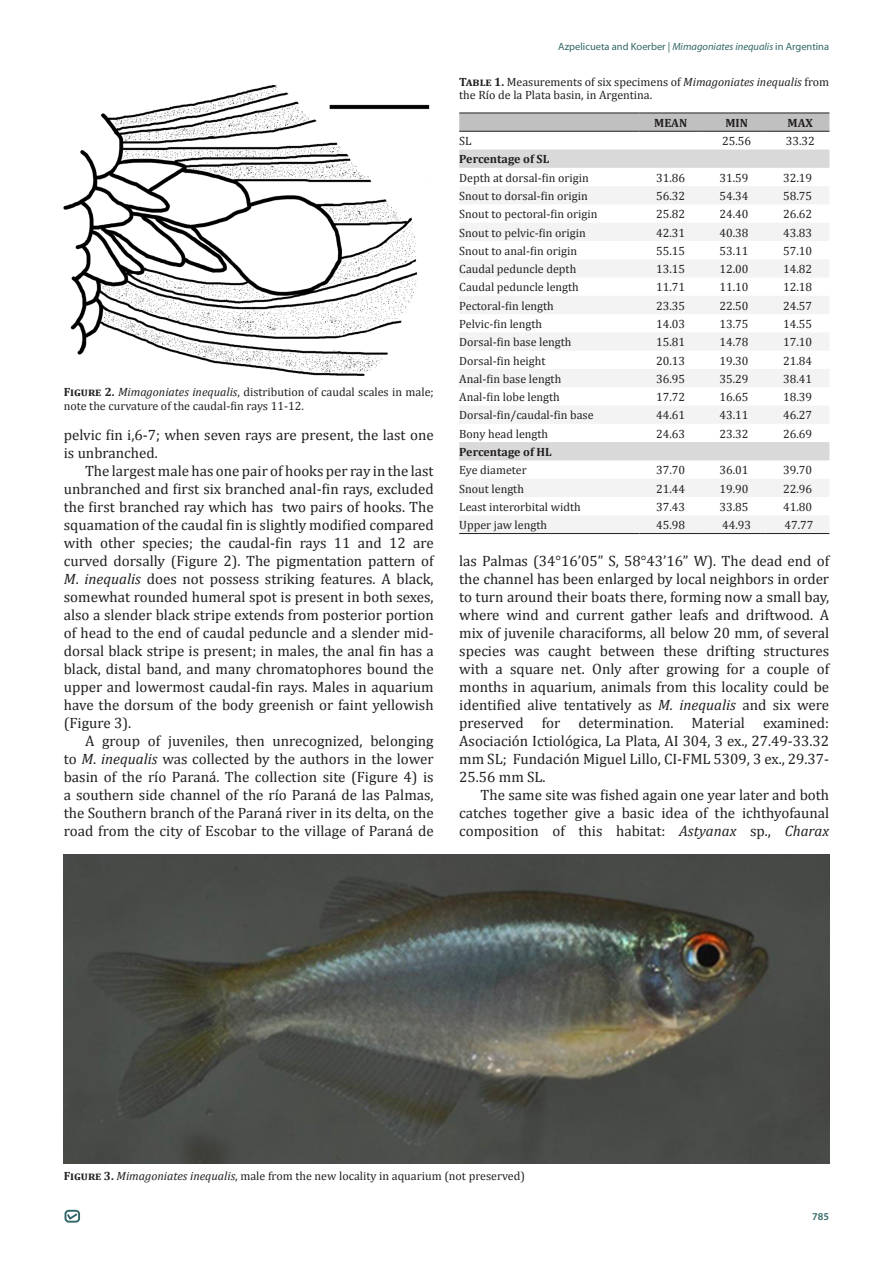
<style>
.page{position:relative;width:893px;height:1263px;background:#fff}
.page>*{position:absolute;margin:0;border:0;box-sizing:border-box;transform-origin:0 0}
.t1{font:15px/18px "Cambria";color:#231f20;text-align:justify}
.t2{font:12px/13.5px "Cambria";color:#231f20}
.t3{font:700 12px "Cambria";color:#231f20}
.t4{font:10.5px "Myriad Pro";color:#336767}
.t5{font:600 10.5px "Myriad Pro";color:#336767}
.s1{font-weight:700}
.s2{font-style:italic}
</style>
<div class="page">
<div style="left:65px;top:1210px;width:15px;height:12px;border:2px solid #326667;border-radius:3px"></div>
<svg style="left:66px;top:1212px;width:13px;height:9px"></svg>
<img style="left:64px;top:855px;width:765px;height:308px">
<img style="left:64px;top:84px;width:366px;height:292px">
<div style="left:459px;top:114px;width:370px;height:17px;background:#c0c0c0"></div>
<div style="left:459px;top:150px;width:370px;height:18px;background:#d9d9d9"></div>
<svg style="left:459px;top:186px;width:370px;height:347px;fill:#f3f3f3"></svg>
<hr style="left:459px;top:113px;width:180px;height:1px;background:#231f20">
<hr style="left:639px;top:113px;width:63px;height:1px;background:#231f20">
<hr style="left:702px;top:113px;width:64px;height:1px;background:#231f20">
<hr style="left:766px;top:113px;width:63px;height:1px;background:#231f20">
<hr style="left:459px;top:131px;width:180px;height:1px;background:#231f20">
<hr style="left:639px;top:131px;width:63px;height:1px;background:#231f20">
<hr style="left:702px;top:131px;width:64px;height:1px;background:#231f20">
<hr style="left:766px;top:131px;width:63px;height:1px;background:#231f20">
<hr style="left:459px;top:533px;width:180px;height:1px;background:#231f20">
<hr style="left:639px;top:533px;width:63px;height:1px;background:#231f20">
<hr style="left:702px;top:533px;width:64px;height:1px;background:#231f20">
<hr style="left:766px;top:533px;width:63px;height:1px;background:#231f20">
<p class="t2" style="left:64px;top:385px;width:371px"><span class="s1">Figure 2.</span> <span class="s2">Mimagoniates inequalis</span>, distribution of caudal scales in male; note the curvature of the caudal-fin rays 11-12.</p>
<p class="t1" style="left:64px;top:425px;width:371px">pelvic fin i,6-7; when seven rays are present, the last one is unbranched.</p>
<p class="t1" style="left:64px;top:461px;width:371px;text-indent:21px">The largest male has one pair of hooks per ray in the last unbranched and first six branched anal-fin rays, excluded the first branched ray which has two pairs of hooks. The squamation of the caudal fin is slightly modified compared with other species; the caudal-fin rays 11 and 12 are curved dorsally (Figure 2). The pigmentation pattern of <span class="s2">M</span>. <span class="s2">inequalis</span> does not possess striking features. A black, somewhat rounded humeral spot is present in both sexes, also a slender black stripe extends from posterior portion of head to the end of caudal peduncle and a slender mid&shy;dorsal black stripe is present; in males, the anal fin has a black, distal band, and many chromatophores bound the upper and lowermost caudal-fin rays. Males in aquarium have the dorsum of the body greenish or faint yellowish (Figure 3).</p>
<p class="t1" style="left:64px;top:731px;width:371px;text-indent:21px">A group of juveniles, then unrecognized, belonging to <span class="s2">M</span>. <span class="s2">inequalis</span> was collected by the authors in the lower basin of the río Paraná. The collection site (Figure 4) is a southern side channel of the río Paraná de las Palmas, the Southern branch of the Paraná river in its delta, on the road from the city of Escobar to the village of Paraná de</p>
<p class="t4" style="left:558px;top:40px;width:273px">Azpelicueta and Koerber | <span class="s2">Mimagoniates inequalis</span> in Argentina</p>
<p class="t2" style="left:459px;top:75px;width:371px"><span class="s1">Table 1.</span> Measurements of six specimens of <span class="s2">Mimagoniates inequalis</span> from the Río de la Plata basin, in Argentina.</p>
<p class="t3" style="left:654px;top:114px;width:34px">MEAN</p>
<p class="t3" style="left:725px;top:114px;width:24px">MIN</p>
<p class="t3" style="left:787px;top:114px;width:27px">MAX</p>
<p class="t2" style="left:459px;top:134px;width:14px">SL</p>
<p class="t2" style="left:722px;top:134px;width:31px">25.56</p>
<p class="t2" style="left:786px;top:134px;width:31px">33.32</p>
<p class="t3" style="left:459px;top:151px;width:92px">Percentage of SL</p>
<p class="t2" style="left:459px;top:171px;width:131px">Depth at dorsal-fin origin</p>
<p class="t2" style="left:656px;top:171px;width:31px">31.86</p>
<p class="t2" style="left:719px;top:171px;width:31px">31.59</p>
<p class="t2" style="left:783px;top:171px;width:31px">32.19</p>
<p class="t2" style="left:459px;top:189px;width:130px">Snout to dorsal-fin origin</p>
<p class="t2" style="left:656px;top:189px;width:31px">56.32</p>
<p class="t2" style="left:719px;top:189px;width:31px">54.34</p>
<p class="t2" style="left:783px;top:189px;width:31px">58.75</p>
<p class="t2" style="left:459px;top:207px;width:140px">Snout to pectoral-fin origin</p>
<p class="t2" style="left:656px;top:207px;width:31px">25.82</p>
<p class="t2" style="left:719px;top:207px;width:31px">24.40</p>
<p class="t2" style="left:783px;top:207px;width:31px">26.62</p>
<p class="t2" style="left:459px;top:226px;width:128px">Snout to pelvic-fin origin</p>
<p class="t2" style="left:656px;top:226px;width:31px">42.31</p>
<p class="t2" style="left:719px;top:226px;width:31px">40.38</p>
<p class="t2" style="left:783px;top:226px;width:31px">43.83</p>
<p class="t2" style="left:459px;top:244px;width:119px">Snout to anal-fin origin</p>
<p class="t2" style="left:656px;top:244px;width:31px">55.15</p>
<p class="t2" style="left:719px;top:244px;width:31px">53.11</p>
<p class="t2" style="left:783px;top:244px;width:31px">57.10</p>
<p class="t2" style="left:459px;top:262px;width:119px">Caudal peduncle depth</p>
<p class="t2" style="left:656px;top:262px;width:31px">13.15</p>
<p class="t2" style="left:719px;top:262px;width:31px">12.00</p>
<p class="t2" style="left:783px;top:262px;width:31px">14.82</p>
<p class="t2" style="left:459px;top:280px;width:121px">Caudal peduncle length</p>
<p class="t2" style="left:656px;top:280px;width:31px">11.71</p>
<p class="t2" style="left:719px;top:280px;width:31px">11.10</p>
<p class="t2" style="left:783px;top:280px;width:31px">12.18</p>
<p class="t2" style="left:459px;top:299px;width:96px">Pectoral-fin length</p>
<p class="t2" style="left:656px;top:299px;width:31px">23.35</p>
<p class="t2" style="left:719px;top:299px;width:31px">22.50</p>
<p class="t2" style="left:783px;top:299px;width:31px">24.57</p>
<p class="t2" style="left:459px;top:317px;width:84px">Pelvic-fin length</p>
<p class="t2" style="left:656px;top:317px;width:31px">14.03</p>
<p class="t2" style="left:719px;top:317px;width:31px">13.75</p>
<p class="t2" style="left:783px;top:317px;width:31px">14.55</p>
<p class="t2" style="left:459px;top:335px;width:114px">Dorsal-fin base length</p>
<p class="t2" style="left:656px;top:335px;width:31px">15.81</p>
<p class="t2" style="left:719px;top:335px;width:31px">14.78</p>
<p class="t2" style="left:783px;top:335px;width:31px">17.10</p>
<p class="t2" style="left:459px;top:354px;width:88px">Dorsal-fin height</p>
<p class="t2" style="left:656px;top:354px;width:31px">20.13</p>
<p class="t2" style="left:719px;top:354px;width:31px">19.30</p>
<p class="t2" style="left:783px;top:354px;width:31px">21.84</p>
<p class="t2" style="left:459px;top:372px;width:104px">Anal-fin base length</p>
<p class="t2" style="left:656px;top:372px;width:31px">36.95</p>
<p class="t2" style="left:719px;top:372px;width:31px">35.29</p>
<p class="t2" style="left:783px;top:372px;width:31px">38.41</p>
<p class="t2" style="left:459px;top:390px;width:102px">Anal-fin lobe length</p>
<p class="t2" style="left:656px;top:390px;width:31px">17.72</p>
<p class="t2" style="left:719px;top:390px;width:31px">16.65</p>
<p class="t2" style="left:783px;top:390px;width:31px">18.39</p>
<p class="t2" style="left:459px;top:408px;width:136px">Dorsal-fin/caudal-fin base</p>
<p class="t2" style="left:656px;top:408px;width:31px">44.61</p>
<p class="t2" style="left:719px;top:408px;width:31px">43.11</p>
<p class="t2" style="left:783px;top:408px;width:31px">46.27</p>
<p class="t2" style="left:459px;top:427px;width:90px">Bony head length</p>
<p class="t2" style="left:656px;top:427px;width:31px">24.63</p>
<p class="t2" style="left:719px;top:427px;width:31px">23.32</p>
<p class="t2" style="left:783px;top:427px;width:31px">26.69</p>
<p class="t3" style="left:459px;top:443px;width:94px">Percentage of HL</p>
<p class="t2" style="left:459px;top:463px;width:69px">Eye diameter</p>
<p class="t2" style="left:656px;top:463px;width:31px">37.70</p>
<p class="t2" style="left:719px;top:463px;width:31px">36.01</p>
<p class="t2" style="left:783px;top:463px;width:31px">39.70</p>
<p class="t2" style="left:459px;top:482px;width:66px">Snout length</p>
<p class="t2" style="left:656px;top:482px;width:31px">21.44</p>
<p class="t2" style="left:719px;top:482px;width:31px">19.90</p>
<p class="t2" style="left:783px;top:482px;width:31px">22.96</p>
<p class="t2" style="left:459px;top:500px;width:123px">Least interorbital width</p>
<p class="t2" style="left:656px;top:500px;width:31px">37.43</p>
<p class="t2" style="left:719px;top:500px;width:31px">33.85</p>
<p class="t2" style="left:783px;top:500px;width:31px">41.80</p>
<p class="t2" style="left:459px;top:518px;width:89px">Upper jaw length</p>
<p class="t2" style="left:656px;top:518px;width:31px">45.98</p>
<p class="t2" style="left:722px;top:518px;width:31px">44.93</p>
<p class="t2" style="left:784px;top:518px;width:31px">47.77</p>
<p class="t1" style="left:459px;top:551px;width:371px">las Palmas (34°16’05” S, 58°43’16” W). The dead end of the channel has been enlarged by local neighbors in order to turn around their boats there, forming now a small bay, where wind and current gather leafs and driftwood. A mix of juvenile characiforms, all below 20 mm, of several species was caught between these drifting structures with a square net. Only after growing for a couple of months in aquarium, animals from this locality could be identified alive tentatively as <span class="s2">M. inequalis</span> and six were preserved for determination. Material examined:<br>Asociación Ictiológica, La Plata, AI 304, 3 ex., 27.49-33.32 mm SL; Fundación Miguel Lillo, CI-FML 5309, 3 ex., 29.37- 25.56 mm SL.</p>
<p class="t1" style="left:459px;top:785px;width:371px;text-indent:21px">The same site was fished again one year later and both catches together give a basic idea of the ichthyofaunal composition of this habitat: <span class="s2">Astyanax</span> sp., <span class="s2">Charax</span></p>
<p class="t2" style="left:64px;top:1169px;width:463px"><span class="s1">Figure 3.</span> <span class="s2">Mimagoniates inequalis</span>, male from the new locality in aquarium (not preserved)</p>
<p class="t5" style="left:812px;top:1209px;width:18px">785</p>
</div>
